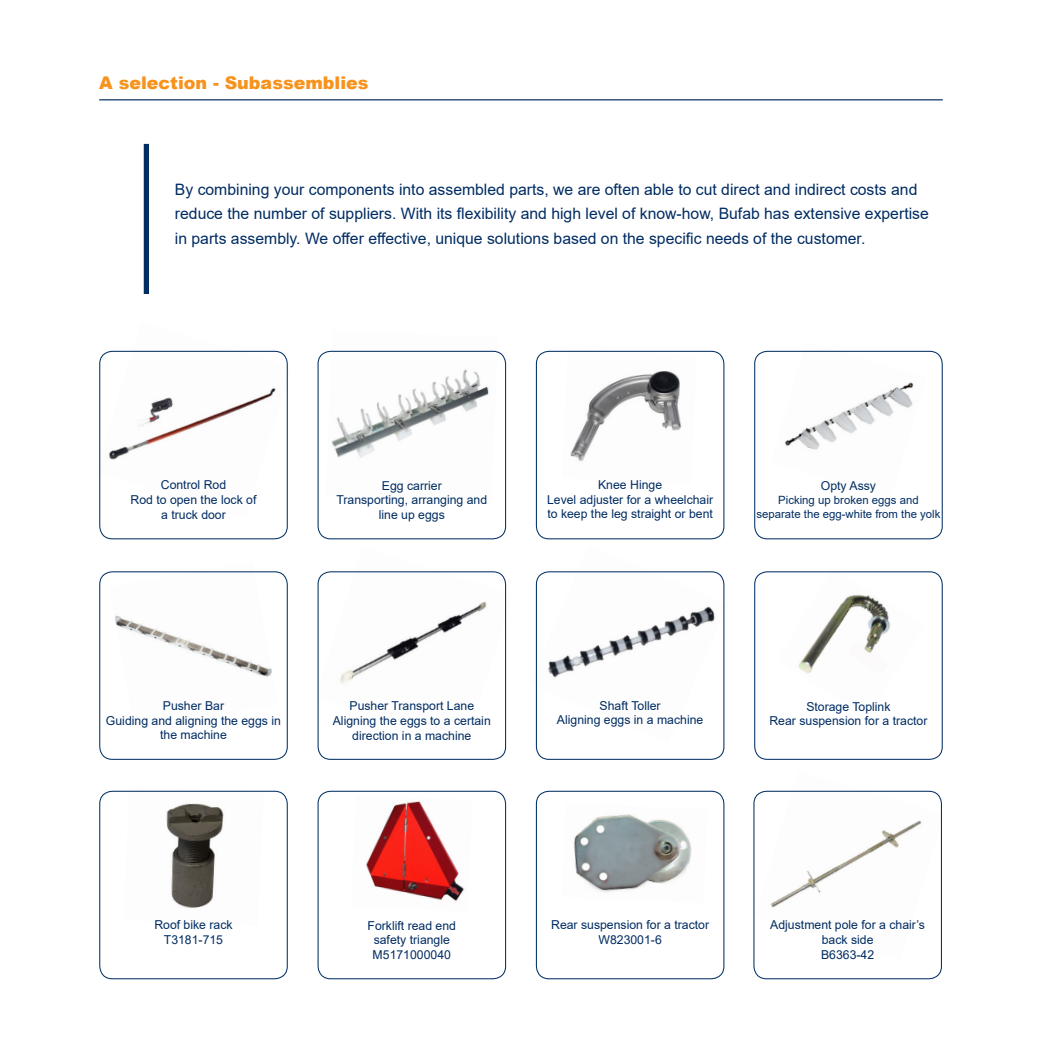
<style>
.page{position:relative;width:1042px;height:1042px;background:#fff}
.page>*{position:absolute;margin:0;border:0;box-sizing:border-box;transform-origin:0 0}
.t1{font:900 17.5px "Arial";color:#f7931d}
.Bröd{font:15.75px/24.5px "Arial";color:#002c62}
.t2{font:12.25px/14.7px "Arial";color:#002c62;text-align:center}
.t3{font:11.38px/13.7px "Arial";color:#002c62;text-align:center}
</style>
<div class="page">
<img style="left:115px;top:615px;width:157px;height:62px">
<img style="left:99px;top:350px;width:189px;height:110px">
<img style="left:755px;top:790px;width:187px;height:118px">
<hr style="left:99px;top:99px;width:844px;height:1px;background:#002c62">
<img style="left:329px;top:350px;width:169px;height:108px">
<img style="left:562px;top:350px;width:134px;height:112px">
<img style="left:770px;top:350px;width:156px;height:100px">
<img style="left:319px;top:572px;width:188px;height:172px">
<img style="left:535px;top:571px;width:190px;height:172px">
<img style="left:798px;top:594px;width:92px;height:79px">
<div style="left:99px;top:351px;width:189px;height:188px;border:1px solid #002f64;border-radius:13px"></div>
<div style="left:317px;top:351px;width:189px;height:188px;border:1px solid #002f64;border-radius:13px"></div>
<div style="left:754px;top:351px;width:189px;height:188px;border:1px solid #002f64;border-radius:13px"></div>
<div style="left:536px;top:351px;width:188px;height:188px;border:1px solid #002f64;border-radius:13px"></div>
<div style="left:99px;top:571px;width:189px;height:189px;border:1px solid #002f64;border-radius:13px"></div>
<div style="left:317px;top:571px;width:189px;height:189px;border:1px solid #002f64;border-radius:13px"></div>
<div style="left:754px;top:571px;width:189px;height:189px;border:1px solid #002f64;border-radius:13px"></div>
<div style="left:536px;top:571px;width:188px;height:189px;border:1px solid #002f64;border-radius:13px"></div>
<img style="left:123px;top:790px;width:140px;height:118px">
<img style="left:366px;top:801px;width:99px;height:100px">
<img style="left:574px;top:814px;width:118px;height:78px">
<div style="left:99px;top:791px;width:189px;height:188px;border:1px solid #002f64;border-radius:13px"></div>
<div style="left:317px;top:791px;width:189px;height:188px;border:1px solid #002f64;border-radius:13px"></div>
<div style="left:536px;top:791px;width:188px;height:188px;border:1px solid #002f64;border-radius:13px"></div>
<div style="left:753px;top:791px;width:189px;height:188px;border:1px solid #002f64;border-radius:13px"></div>
<div style="left:144px;top:144px;width:5px;height:150px;background:#002c62"></div>
<p class="t1" style="left:99px;top:70px;width:271px">A selection - Subassemblies</p>
<p class="Bröd" style="left:175px;top:177px;width:755px">By combining your components into assembled parts, we are often able to cut direct and indirect costs and reduce the number of suppliers. With its flexibility and high level of know-how, Bufab has extensive expertise in parts assembly. We offer effective, unique solutions based on the specific needs of the customer.</p>
<p class="t2" style="left:130px;top:477px;width:127px">Control Rod<br>Rod to open the lock of</p>
<p class="t2" style="left:161px;top:507px;width:66px">a truck door</p>
<p class="t2" style="left:336px;top:478px;width:152px">Egg carrier<br>Transporting, arranging and</p>
<p class="t2" style="left:379px;top:507px;width:68px">line up eggs</p>
<p class="t2" style="left:547px;top:477px;width:168px">Knee Hinge<br>Level adjuster for a wheelchair to keep the leg straight or bent</p>
<p class="t2" style="left:821px;top:478px;width:57px">Opty Assy</p>
<p class="t3" style="left:756px;top:493px;width:185px">Picking up broken eggs and separate the egg-white from the yolk</p>
<p class="t2" style="left:106px;top:698px;width:177px">Pusher Bar<br>Guiding and aligning the eggs in the machine</p>
<p class="t2" style="left:557px;top:698px;width:148px">Shaft Toller<br>Aligning eggs in a machine</p>
<p class="t2" style="left:769px;top:699px;width:159px">Storage Toplink<br>Rear suspension for a tractor</p>
<p class="t2" style="left:333px;top:698px;width:159px">Pusher Transport Lane<br>Aligning the eggs to a certain direction in a machine</p>
<p class="t2" style="left:154px;top:917px;width:80px">Roof bike rack</p>
<p class="t2" style="left:164px;top:932px;width:61px">T3181-715</p>
<p class="t2" style="left:367px;top:918px;width:90px">Forklift read end</p>
<p class="t2" style="left:373px;top:932px;width:80px;text-align:left">safety triangle<br>M5171000040</p>
<p class="t2" style="left:551px;top:917px;width:159px">Rear suspension for a tractor<br>W823001-6</p>
<p class="t2" style="left:770px;top:917px;width:156px">Adjustment pole for a chair’s</p>
<p class="t2" style="left:821px;top:932px;width:55px;text-align:left">back side<br>B6363-42</p>
</div>
